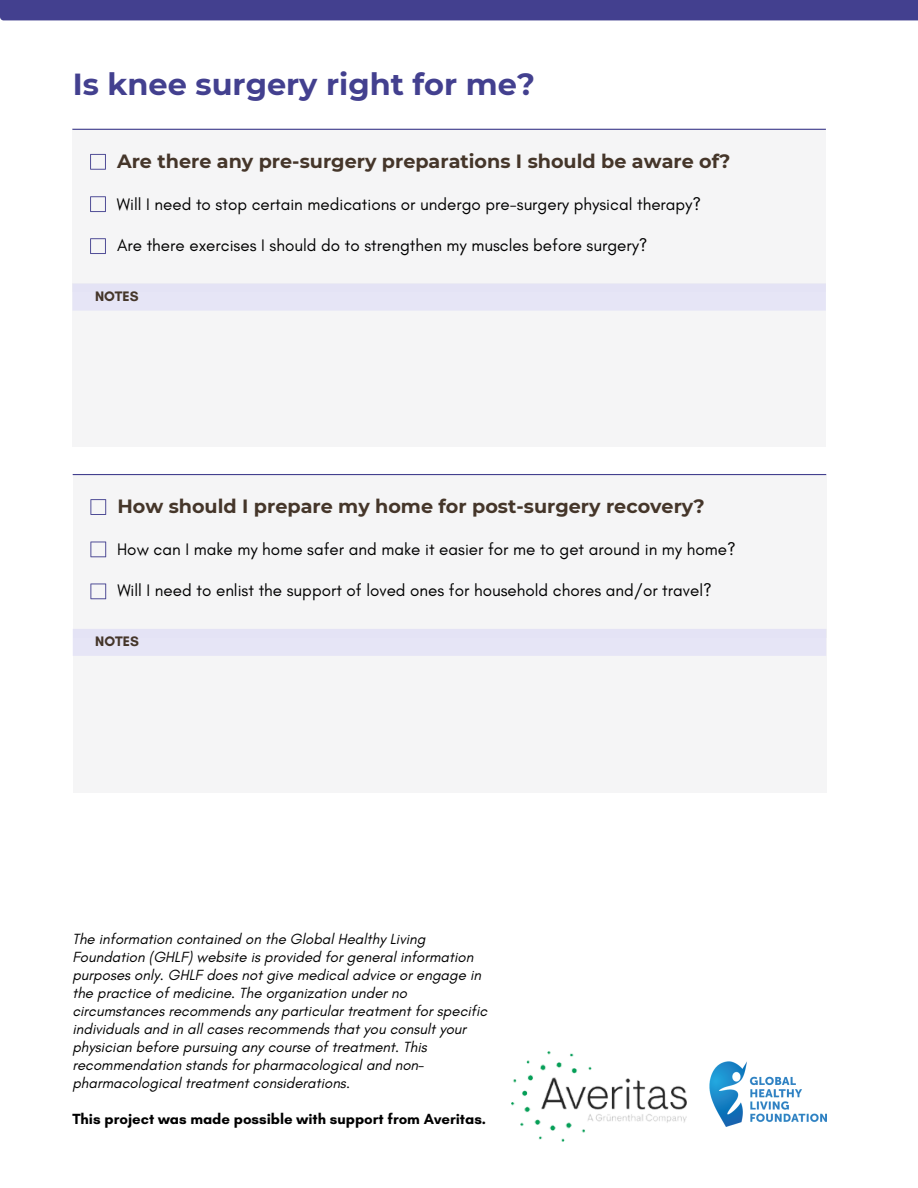
<style>
.page{position:relative;width:918px;height:1188px;background:#fff}
.page>*{position:absolute;margin:0;border:0;box-sizing:border-box;transform-origin:0 0}
.t1{font:700 30.45px "Montserrat";color:#43408f}
.t2{font:700 19.2px "Montserrat";color:#45362a}
.t3{font:16.95px "Glacial Indifference";color:#000}
.t4{font:italic 15px/18px "Glacial Indifference";color:#000}
.t5{font:700 15px "Glacial Indifference";color:#000}
.t6{font:700 13.95px "Glacial Indifference";color:#45362a}
</style>
<div class="page">
<div style="left:72px;top:129px;width:754px;height:163px;background:#f5f5f6"></div>
<svg style="left:90px;top:196px;width:16px;height:16px"></svg>
<svg style="left:90px;top:238px;width:16px;height:16px"></svg>
<div style="left:72px;top:284px;width:754px;height:163px;background:#f5f5f6"></div>
<div style="left:72px;top:284px;width:754px;height:27px;background:#e6e5f6"></div>
<hr style="left:72px;top:129px;width:754px;height:1px;background:#43408f">
<svg style="left:90px;top:154px;width:16px;height:16px"></svg>
<div style="left:73px;top:474px;width:753px;height:163px;background:#f5f5f6"></div>
<svg style="left:90px;top:542px;width:16px;height:15px"></svg>
<svg style="left:90px;top:583px;width:16px;height:16px"></svg>
<div style="left:73px;top:629px;width:753px;height:163px;background:#f5f5f6"></div>
<div style="left:73px;top:629px;width:753px;height:27px;background:#e6e5f6"></div>
<hr style="left:73px;top:474px;width:753px;height:1px;background:#43408f">
<svg style="left:90px;top:499px;width:16px;height:16px"></svg>
<img style="left:511px;top:1051px;width:176px;height:91px">
<img style="left:710px;top:1061px;width:117px;height:66px">
<div style="left:0;top:0;width:918px;height:20px;background:#43408f"></div>
<h3 class="t1" style="left:73px;top:65px;width:464px">Is knee surgery right for me?</h3>
<h1 class="t2" style="left:117px;top:149px;width:615px">Are there any pre-surgery preparations I should be aware of?</h1>
<p class="t3" style="left:117px;top:194px;width:586px">Will I need to stop certain medications or undergo pre-surgery physical therapy?</p>
<p class="t3" style="left:117px;top:235px;width:532px">Are there exercises I should do to strengthen my muscles before surgery?</p>
<h3 class="t6" style="left:95px;top:287px;width:45px">NOTES</h3>
<p class="t2" style="left:117px;top:494px;width:589px">How should I prepare my home for post-surgery recovery?</p>
<h3 class="t3" style="left:117px;top:539px;width:620px">How can I make my home safer and make it easier for me to get around in my home?</h3>
<h2 class="t3" style="left:117px;top:580px;width:596px">Will I need to enlist the support of loved ones for household chores and/or travel?</h2>
<h4 class="t6" style="left:95px;top:632px;width:45px">NOTES</h4>
<p class="t4" style="left:72px;top:929px;width:416px">The information contained on the Global Healthy Living Foundation (GHLF) website is provided for general information purposes only. GHLF does not give medical advice or engage in the practice of medicine. The organization under no circumstances recommends any particular treatment for specific individuals and in all cases recommends that you consult your physician before pursuing any course of treatment. This recommendation stands for pharmacological and non&shy;pharmacological treatment considerations.</p>
<h2 class="t5" style="left:72px;top:1109px;width:415px">This project was made possible with support from Averitas.</h2>
</div>
